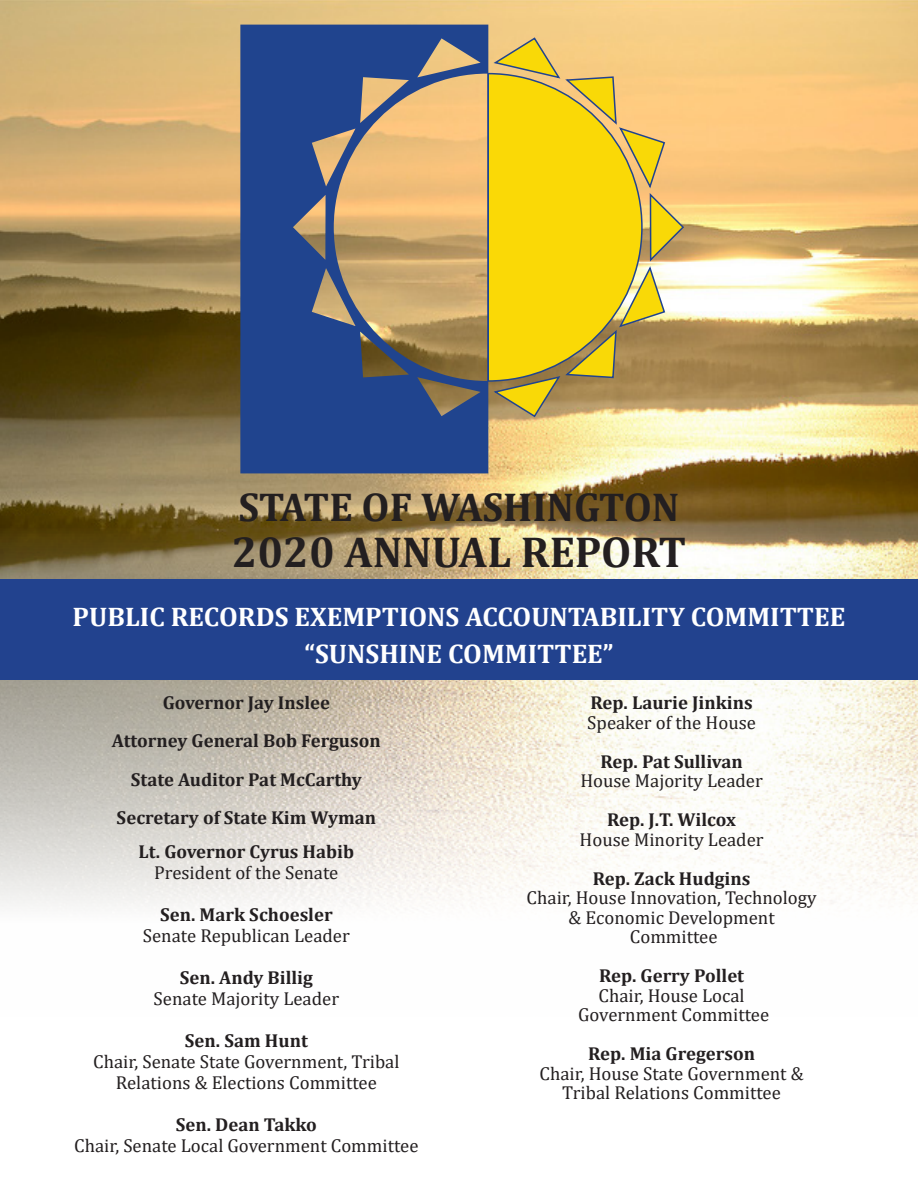
<style>
.page{position:relative;width:918px;height:1188px;background:#fff}
.page>*{position:absolute;margin:0;border:0;box-sizing:border-box;transform-origin:0 0}
.t1{font:700 43.5px "Cambria";color:#231f20}
.t2{font:700 40.5px "Cambria";letter-spacing:-.005em;color:#231f20}
.t3{font:700 27px "Cambria";color:#fff}
.t4{font:18.75px "Cambria";color:#231f20}
.t5{font:700 18.75px "Cambria";color:#231f20}
</style>
<div class="page">
<img style="left:0;top:0;width:918px;height:907px">
<div style="left:0;top:579px;width:918px;height:101px;background:#22428e"></div>
<svg style="left:488px;top:72px;width:5px;height:310px;background:#ccba22"></svg>
<svg style="left:493px;top:36px;width:192px;height:382px;background:#e6c636"></svg>
<svg style="left:240px;top:25px;width:248px;height:448px;background:#686d81"></svg>
<p class="t2" style="left:239px;top:478px;width:442px">STATE OF WASHINGTON</p>
<p class="t1" style="left:232px;top:522px;width:456px">2020 ANNUAL REPORT</p>
<p class="t3" style="left:73px;top:597px;width:774px">PUBLIC RECORDS EXEMPTIONS ACCOUNTABILITY COMMITTEE</p>
<p class="t3" style="left:304px;top:635px;width:311px">“SUNSHINE COMMITTEE”</p>
<p class="t5" style="left:163px;top:689px;width:169px">Governor Jay Inslee</p>
<p class="t5" style="left:112px;top:728px;width:270px">Attorney General Bob Ferguson</p>
<p class="t5" style="left:131px;top:766px;width:232px">State Auditor Pat McCarthy</p>
<p class="t5" style="left:117px;top:804px;width:261px">Secretary of State Kim Wyman</p>
<p class="t5" style="left:138px;top:839px;width:217px">Lt. Governor Cyrus Habib</p>
<p class="t4" style="left:154px;top:862px;width:186px">President of the Senate</p>
<p class="t5" style="left:160px;top:902px;width:174px">Sen. Mark Schoesler</p>
<p class="t4" style="left:143px;top:925px;width:208px">Senate Republican Leader</p>
<p class="t5" style="left:180px;top:965px;width:135px">Sen. Andy Billig</p>
<p class="t4" style="left:154px;top:988px;width:187px">Senate Majority Leader</p>
<p class="t5" style="left:185px;top:1028px;width:125px">Sen. Sam Hunt</p>
<p class="t4" style="left:93px;top:1051px;width:308px">Chair, Senate State Government, Tribal</p>
<p class="t4" style="left:116px;top:1072px;width:263px">Relations &amp; Elections Committee</p>
<p class="t5" style="left:176px;top:1112px;width:143px">Sen. Dean Takko</p>
<p class="t4" style="left:74px;top:1135px;width:346px">Chair, Senate Local Government Committee</p>
<p class="t5" style="left:591px;top:689px;width:164px">Rep. Laurie Jinkins</p>
<p class="t4" style="left:587px;top:711px;width:170px">Speaker of the House</p>
<p class="t5" style="left:601px;top:748px;width:144px">Rep. Pat Sullivan</p>
<p class="t4" style="left:580px;top:770px;width:184px">House Majority Leader</p>
<p class="t5" style="left:607px;top:806px;width:131px">Rep. J.T. Wilcox</p>
<p class="t4" style="left:580px;top:828px;width:186px">House Minority Leader</p>
<p class="t5" style="left:593px;top:865px;width:159px">Rep. Zack Hudgins</p>
<p class="t4" style="left:527px;top:887px;width:292px">Chair, House Innovation, Technology</p>
<p class="t4" style="left:569px;top:906px;width:208px">&amp; Economic Development</p>
<p class="t4" style="left:630px;top:926px;width:89px">Committee</p>
<p class="t5" style="left:599px;top:962px;width:147px">Rep. Gerry Pollet</p>
<p class="t4" style="left:599px;top:984px;width:148px">Chair, House Local</p>
<p class="t4" style="left:578px;top:1004px;width:193px">Government Committee</p>
<p class="t5" style="left:588px;top:1040px;width:168px">Rep. Mia Gregerson</p>
<p class="t4" style="left:540px;top:1062px;width:266px">Chair, House State Government &amp;</p>
<p class="t4" style="left:562px;top:1082px;width:220px">Tribal Relations Committee</p>
</div>
